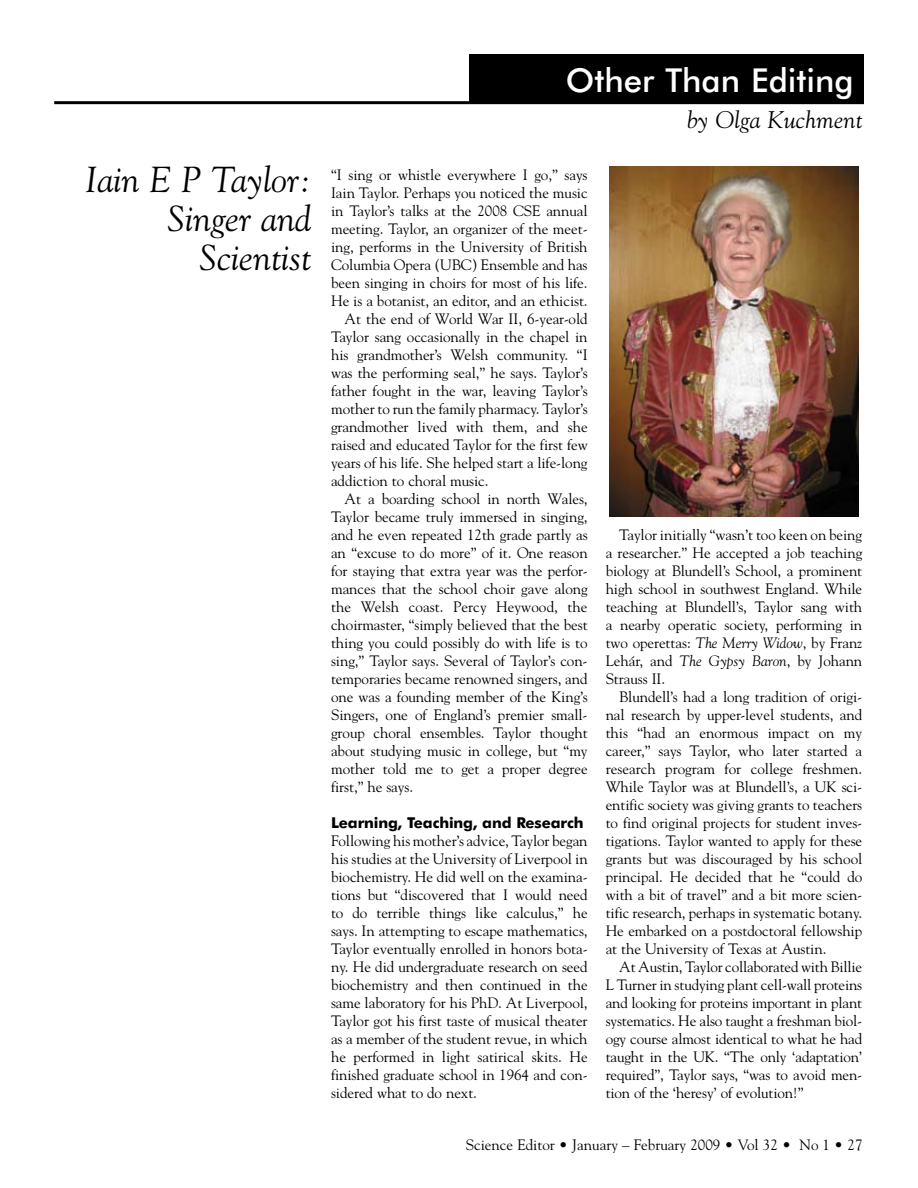
<style>
.page{position:relative;width:918px;height:1188px;background:#fff}
.page>*{position:absolute;margin:0;border:0;box-sizing:border-box;transform-origin:0 0}
.t1{font:italic 36px/39px "Goudy";color:#000;text-align:right}
.t2{font:500 33px "Futura BT";color:#fff}
.t3{font:italic 24px "Goudy";letter-spacing:.01em;color:#000}
.t4{font:15px/18px "Goudy";letter-spacing:-.005em;color:#000;text-align:justify}
.t5{font:700 15px "Futura BT";letter-spacing:-.01em;color:#000}
.s1{font-style:italic}
</style>
<div class="page">
<hr style="left:54px;top:101px;width:810px;height:3px;background:#000">
<div style="left:470px;top:54px;width:394px;height:50px;background:#000"></div>
<img style="left:609px;top:166px;width:249px;height:351px">
<h2 class="t2" style="left:566px;top:60px;width:289px">Other Than Editing</h2>
<h1 class="t1" style="left:86px;top:159px;width:227px">Iain E P Taylor:<br>Singer and<br>Scientist</h1>
<p class="t4" style="left:331px;top:165px;width:258px">“I sing or whistle everywhere I go,” says</p>
<p class="t4" style="left:331px;top:183px;width:258px">Iain Taylor. Perhaps you noticed the music</p>
<p class="t4" style="left:331px;top:201px;width:258px">in Taylor’s talks at the 2008 CSE annual</p>
<p class="t4" style="left:331px;top:219px;width:258px">meeting. Taylor, an organizer of the meet-</p>
<p class="t4" style="left:331px;top:237px;width:258px">ing, performs in the University of British</p>
<p class="t4" style="left:331px;top:255px;width:258px">Columbia Opera (UBC) Ensemble and has</p>
<p class="t4" style="left:331px;top:273px;width:258px">been singing in choirs for most of his life.</p>
<p class="t4" style="left:331px;top:291px;width:258px">He is a botanist, an editor, and an ethicist.</p>
<p class="t4" style="left:345px;top:309px;width:245px">At the end of World War II, 6-year-old</p>
<p class="t4" style="left:331px;top:327px;width:258px">Taylor sang occasionally in the chapel in</p>
<p class="t4" style="left:331px;top:345px;width:258px">his grandmother’s Welsh community. “I</p>
<p class="t4" style="left:331px;top:363px;width:258px">was the performing seal,” he says. Taylor’s</p>
<p class="t4" style="left:331px;top:381px;width:258px">father fought in the war, leaving Taylor’s</p>
<p class="t4" style="left:331px;top:399px;width:258px">mother to run the family pharmacy. Taylor’s</p>
<p class="t4" style="left:331px;top:417px;width:258px">grandmother lived with them, and she</p>
<p class="t4" style="left:331px;top:435px;width:258px">raised and educated Taylor for the first few</p>
<p class="t4" style="left:331px;top:453px;width:258px">years of his life. She helped start a life-long</p>
<p class="t4" style="left:331px;top:471px;width:159px">addiction to choral music.</p>
<p class="t4" style="left:345px;top:489px;width:245px">At a boarding school in north Wales,</p>
<p class="t4" style="left:331px;top:507px;width:258px">Taylor became truly immersed in singing,</p>
<p class="t4" style="left:331px;top:525px;width:258px">and he even repeated 12th grade partly as</p>
<p class="t4" style="left:331px;top:543px;width:258px">an “excuse to do more” of it. One reason</p>
<p class="t4" style="left:331px;top:561px;width:258px">for staying that extra year was the perfor-</p>
<p class="t4" style="left:331px;top:579px;width:258px">mances that the school choir gave along</p>
<p class="t4" style="left:331px;top:597px;width:258px">the Welsh coast. Percy Heywood, the</p>
<p class="t4" style="left:331px;top:615px;width:258px">choirmaster, “simply believed that the best</p>
<p class="t4" style="left:331px;top:633px;width:258px">thing you could possibly do with life is to</p>
<p class="t4" style="left:331px;top:651px;width:258px">sing,” Taylor says. Several of Taylor’s con-</p>
<p class="t4" style="left:331px;top:669px;width:258px">temporaries became renowned singers, and</p>
<p class="t4" style="left:331px;top:687px;width:258px">one was a founding member of the King’s</p>
<p class="t4" style="left:331px;top:705px;width:258px">Singers, one of England’s premier small-</p>
<p class="t4" style="left:331px;top:723px;width:258px">group choral ensembles. Taylor thought</p>
<p class="t4" style="left:331px;top:741px;width:258px">about studying music in college, but “my</p>
<p class="t4" style="left:331px;top:759px;width:258px">mother told me to get a proper degree</p>
<p class="t4" style="left:331px;top:777px;width:84px">first,” he says.</p>
<p class="t5" style="left:331px;top:814px;width:254px">Learning, Teaching, and Research</p>
<p class="t4" style="left:331px;top:831px;width:258px">Following his mother’s advice, Taylor began his studies at the University of Liverpool in biochemistry. He did well on the examina&shy;tions but “discovered that I would need to do terrible things like calculus,” he says. In attempting to escape mathematics, Taylor eventually enrolled in honors bota&shy;ny. He did undergraduate research on seed biochemistry and then continued in the same laboratory for his PhD. At Liverpool, Taylor got his first taste of musical theater as a member of the student revue, in which he performed in light satirical skits. He finished graduate school in 1964 and con&shy;sidered what to do next.</p>
<h3 class="t3" style="left:687px;top:106px;width:177px">by Olga Kuchment</h3>
<p class="t4" style="left:606px;top:525px;width:258px;text-indent:14px">Taylor initially “wasn’t too keen on being a researcher.” He accepted a job teaching biology at Blundell’s School, a prominent high school in southwest England. While teaching at Blundell’s, Taylor sang with a nearby operatic society, performing in two operettas: <span class="s1">The Merry Widow</span>, by Franz Lehár, and <span class="s1">The Gypsy Baron</span>, by Johann Strauss II.</p>
<p class="t4" style="left:606px;top:687px;width:258px;text-indent:14px">Blundell’s had a long tradition of origi&shy;nal research by upper-level students, and this “had an enormous impact on my career,” says Taylor, who later started a research program for college freshmen.<br>While Taylor was at Blundell’s, a UK sci&shy;entific society was giving grants to teachers to find original projects for student inves&shy;tigations. Taylor wanted to apply for these grants but was discouraged by his school principal. He decided that he “could do with a bit of travel” and a bit more scien&shy;tific research, perhaps in systematic botany.<br>He embarked on a postdoctoral fellowship at the University of Texas at Austin.</p>
<p class="t4" style="left:606px;top:957px;width:258px;text-indent:14px">At Austin, Taylor collaborated with Billie L Turner in studying plant cell-wall proteins and looking for proteins important in plant systematics. He also taught a freshman biol&shy;ogy course almost identical to what he had taught in the UK. “The only ‘adaptation’ required”, Taylor says, “was to avoid men&shy;tion of the ‘heresy’ of evolution!”</p>
<p class="t4" style="left:466px;top:1136px;width:398px">Science Editor • January – February 2009 • Vol 32 • No 1 • 27</p>
</div>
